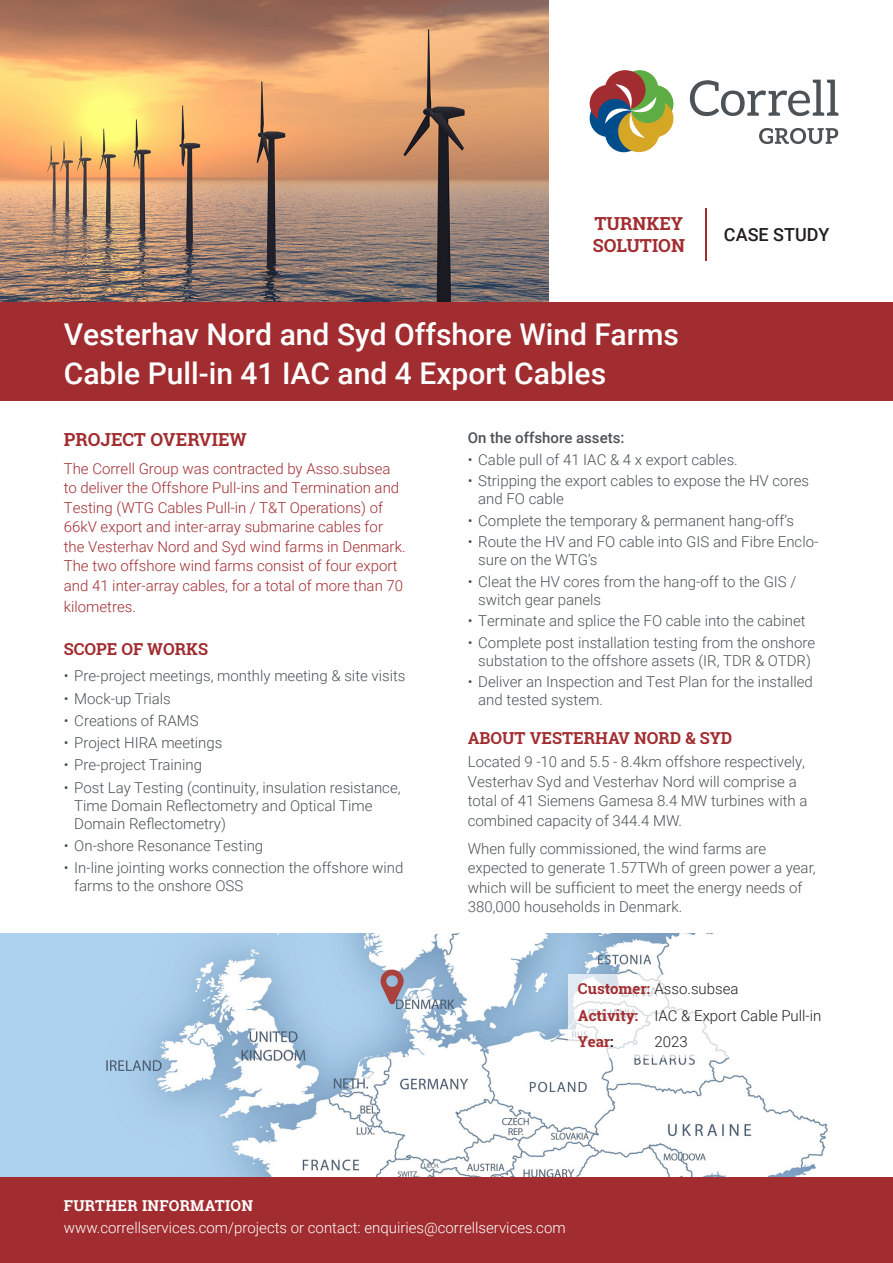
<style>
.page{position:relative;width:893px;height:1263px;background:#fff}
.page>*{position:absolute;margin:0;border:0;box-sizing:border-box;transform-origin:0 0}
.t1{font:500 30px "Roboto";color:#fff}
.t2{font:700 18px "Roboto Slab";color:#a22d30}
.t3{font:500 18px "Roboto";color:#231f20}
.t4{font:700 16.5px "Roboto Slab";color:#a22d30}
.t5{font:300 15px/18px "Roboto";color:#4d5256}
.t6{font:300 15px/19.5px "Roboto";color:#a22d30}
.t7{font:300 15px "Roboto";color:#fff}
.t8{font:300 15px "Roboto";color:#231f20}
.t9{font:500 15px "Roboto";color:#4d5256}
.t10{font:700 15px "Roboto Slab";letter-spacing:.02em;color:#fff}
.t11{font:700 15px "Roboto Slab";color:#a22d30}
.s1{font-family:"Roboto Slab";font-weight:700;color:#a22d30}
.s2{color:#231f20}
</style>
<div class="page">
<div style="left:0;top:1174px;width:893px;height:89px;background:#a22d30"></div>
<img style="left:0;top:0;width:549px;height:302px">
<div style="left:0;top:302px;width:893px;height:99px;background:#a22d30"></div>
<div style="left:621px;top:70px;width:37px;height:37px;background:#5ead44;border-radius:50%"></div>
<div style="left:605px;top:115px;width:37px;height:37px;background:#014d8c;border-radius:50%"></div>
<div style="left:590px;top:100px;width:37px;height:37px;background:#014d8c;border-radius:50%"></div>
<div style="left:590px;top:85px;width:37px;height:37px;background:#a22d30;border-radius:50%"></div>
<div style="left:636px;top:85px;width:37px;height:37px;background:#5ead44;border-radius:50%"></div>
<div style="left:618px;top:111px;width:42px;height:41px;background:#d5a724;border-radius:50%"></div>
<div style="left:636px;top:100px;width:37px;height:37px;background:#d5a724;border-radius:50%"></div>
<div style="left:630px;top:90px;width:35px;height:33px;background:#5ead44;border-radius:50%"></div>
<div style="left:605px;top:70px;width:40px;height:40px;background:#a22d30;border-radius:50%"></div>
<svg style="left:598px;top:84px;width:58px;height:54px"></svg>
<svg style="left:759px;top:128px;width:79px;height:16px"></svg>
<svg style="left:690px;top:80px;width:148px;height:36px"></svg>
<img style="left:0;top:933px;width:893px;height:243px">
<svg style="left:381px;top:969px;width:23px;height:35px"></svg>
<div style="left:569px;top:974px;width:260px;height:84px;background:#fff"></div>
<hr style="left:705px;top:208px;width:2px;height:53px;background:#a22d30">
<p class="t2" style="left:594px;top:212px;width:90px">TURNKEY</p>
<p class="t2" style="left:593px;top:233px;width:94px">SOLUTION</p>
<p class="t1" style="left:64px;top:314px;width:617px">Vesterhav Nord and Syd Offshore Wind Farms</p>
<p class="t1" style="left:64px;top:353px;width:544px">Cable Pull-in 41 IAC and 4 Export Cables</p>
<p class="t3" style="left:724px;top:222px;width:107px">CASE STUDY</p>
<p class="t2" style="left:64px;top:427px;width:185px">PROJECT OVERVIEW</p>
<p class="t6" style="left:64px;top:458px;width:343px">The Correll Group was contracted by Asso.subsea to deliver the Offshore Pull-ins and Termination and Testing (WTG Cables Pull-in / T&amp;T Operations) of 66kV export and inter-array submarine cables for the Vesterhav Nord and Syd wind farms in Denmark.<br>The two offshore wind farms consist of four export and 41 inter-array cables, for a total of more than 70</p>
<p class="t6" style="left:64px;top:596px;width:74px">kilometres.</p>
<p class="t4" style="left:64px;top:637px;width:146px">SCOPE OF WORKS</p>
<p class="t5" style="left:64px;top:666px;width:343px">• Pre-project meetings, monthly meeting &amp; site visits</p>
<p class="t5" style="left:64px;top:689px;width:108px">• Mock-up Trials</p>
<p class="t5" style="left:64px;top:711px;width:136px">• Creations of RAMS</p>
<p class="t5" style="left:64px;top:733px;width:160px">• Project HIRA meetings</p>
<p class="t5" style="left:64px;top:755px;width:140px">• Pre-project Training</p>
<p class="t5" style="left:74px;top:778px;width:328px;text-indent:-10px">• Post Lay Testing (continuity, insulation resistance,<br>Time Domain Reflectometry and Optical Time<br>Domain Reflectometry)</p>
<p class="t5" style="left:64px;top:836px;width:201px">• On-shore Resonance Testing</p>
<p class="t5" style="left:74px;top:858px;width:331px;text-indent:-10px">• In-line jointing works connection the offshore wind farms to the onshore OSS</p>
<p class="t9" style="left:468px;top:427px;width:158px">On the offshore assets:</p>
<p class="t5" style="left:468px;top:450px;width:272px">• Cable pull of 41 IAC &amp; 4 x export cables.</p>
<p class="t5" style="left:478px;top:472px;width:332px;text-indent:-10px">• Stripping the export cables to expose the HV cores and FO cable</p>
<p class="t5" style="left:468px;top:511px;width:328px">• Complete the temporary &amp; permanent hang-off’s</p>
<p class="t5" style="left:478px;top:532px;width:342px;text-indent:-10px">• Route the HV and FO cable into GIS and Fibre Enclo&shy;sure on the WTG’s</p>
<p class="t5" style="left:478px;top:572px;width:320px;text-indent:-10px">• Cleat the HV cores from the hang-off to the GIS / switch gear panels</p>
<p class="t5" style="left:468px;top:611px;width:339px">• Terminate and splice the FO cable into the cabinet</p>
<p class="t5" style="left:468px;top:633px;width:349px;text-align:center">• Complete post installation testing from the onshore substation to the offshore assets (IR, TDR &amp; OTDR)</p>
<p class="t5" style="left:478px;top:672px;width:336px;text-indent:-10px">• Deliver an Inspection and Test Plan for the installed and tested system.</p>
<p class="t4" style="left:468px;top:726px;width:266px">ABOUT VESTERHAV NORD &amp; SYD</p>
<p class="t5" style="left:468px;top:752px;width:341px;line-height:19.5px">Located 9 -10 and 5.5 - 8.4km offshore respectively, Vesterhav Syd and Vesterhav Nord will comprise a total of 41 Siemens Gamesa 8.4 MW turbines with a combined capacity of 344.4 MW.</p>
<p class="t5" style="left:468px;top:838px;width:349px;line-height:19.5px">When fully commissioned, the wind farms are expected to generate 1.57TWh of green power a year, which will be sufficient to meet the energy needs of 380,000 households in Denmark.</p>
<p class="t8" style="left:578px;top:978px;width:162px"><span class="s1">Customer:</span> Asso.subsea</p>
<p class="t8" style="left:578px;top:1005px;width:245px"><span class="s1">Activity:</span> IAC &amp; Export Cable Pull-in</p>
<p class="t11" style="left:578px;top:1031px;width:37px">Year<span class="s2">:</span></p>
<p class="t8" style="left:654px;top:1031px;width:35px">2023</p>
<p class="t10" style="left:64px;top:1195px;width:191px">FURTHER INFORMATION</p>
<p class="t7" style="left:64px;top:1217px;width:503px">www.correllservices.com/projects or contact: enquiries@correllservices.com</p>
</div>
